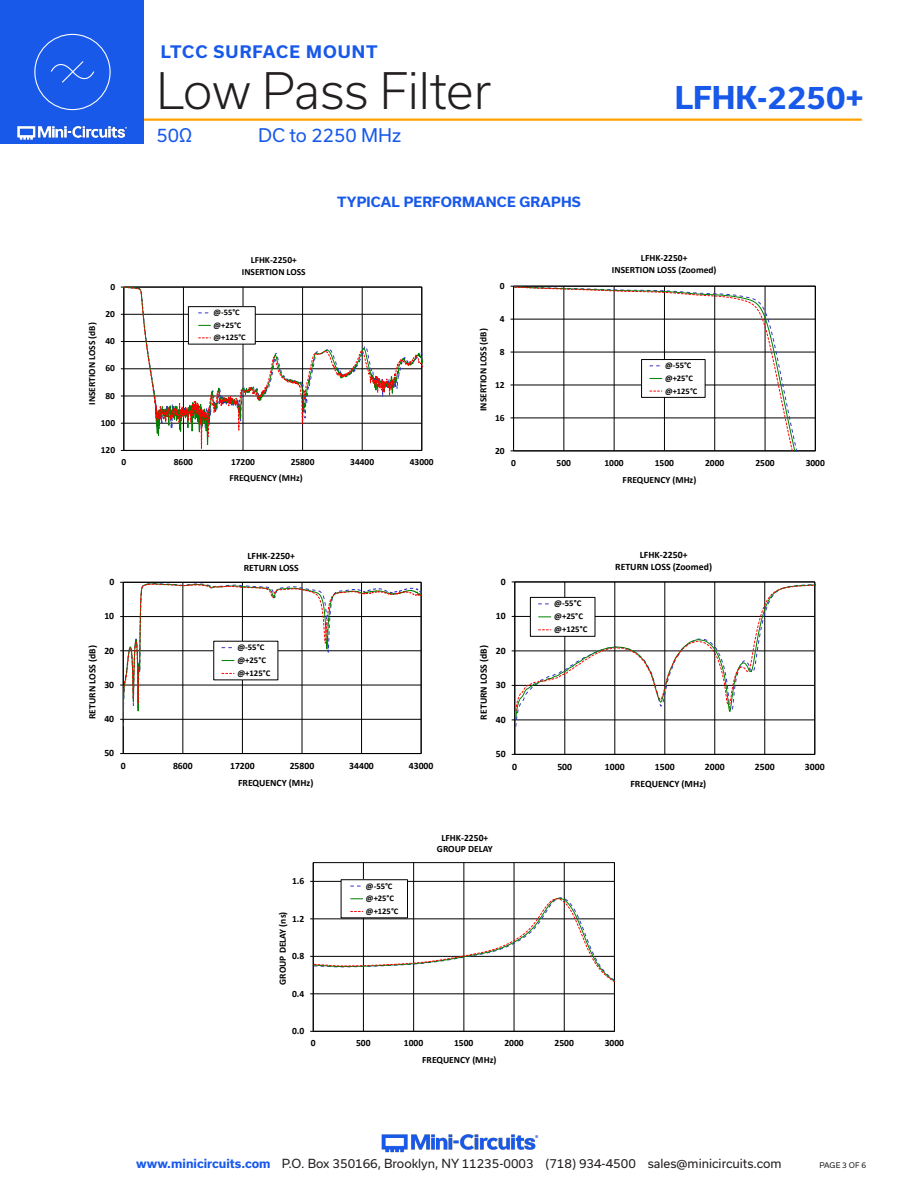
<style>
.page{position:relative;width:918px;height:1188px;background:#fff}
.page>*{position:absolute;margin:0;border:0;box-sizing:border-box;transform-origin:0 0}
.t1{font:300 48px "Usual";color:#231f20}
.t2{font:700 30px "Usual";color:#1859ea}
.t3{font:18px "Usual";color:#1859ea}
.t4{font:700 16.5px "Usual";letter-spacing:.065em;color:#1859ea}
.Blue_Headers{font:700 13.5px "Usual";letter-spacing:.015em;color:#1859ea}
.t5{font:12px "Usual";color:#231f20}
.t6{font:700 9.75px/11.9px "Calibri";color:#000;text-align:center}
.t7{font:700 9.6px/11.7px "Calibri";color:#000;text-align:center}
.t8{font:700 9.45px/11.4px "Calibri";color:#000;text-align:center}
.t9{font:700 8.7px/12.9px "Calibri";color:#000}
.t10{font:700 8.55px/12.6px "Calibri";color:#000}
.t11{font:700 8.4px/12.5px "Calibri";color:#000}
.t12{font:7.5px "Usual";color:#231f20}
.s1{font-weight:700;color:#1859ea}
</style>
<div class="page">
<img style="left:381px;top:1134px;width:158px;height:19px">
<hr style="left:129px;top:118px;width:733px;height:3px;background:#ffa300">
<div style="left:0;top:0;width:144px;height:144px;background:#1859ea"></div>
<img style="left:17px;top:120px;width:128px;height:20px">
<svg style="left:124px;top:287px;width:298px;height:164px"></svg>
<div style="left:188px;top:307px;width:67px;height:37px;background:#fff"></div>
<div style="left:188px;top:306px;width:67px;height:38px;border:1px solid #000"></div>
<hr style="left:514px;top:451px;width:301px;height:1px;background:#000">
<hr style="left:513px;top:286px;width:1px;height:165px;background:#000">
<svg style="left:514px;top:286px;width:302px;height:165px"></svg>
<div style="left:642px;top:360px;width:63px;height:37px;background:#fff"></div>
<div style="left:641px;top:359px;width:64px;height:39px;border:1px solid #000"></div>
<svg style="left:650px;top:378px;width:12px;height:1px"></svg>
<hr style="left:182px;top:582px;width:1px;height:172px;background:#000">
<hr style="left:242px;top:582px;width:1px;height:172px;background:#000">
<hr style="left:302px;top:582px;width:1px;height:172px;background:#000">
<hr style="left:361px;top:582px;width:1px;height:172px;background:#000">
<hr style="left:421px;top:582px;width:1px;height:172px;background:#000">
<hr style="left:123px;top:582px;width:1px;height:172px;background:#000">
<svg style="left:120px;top:582px;width:301px;height:138px"></svg>
<hr style="left:564px;top:582px;width:1px;height:172px;background:#000">
<hr style="left:614px;top:582px;width:1px;height:172px;background:#000">
<hr style="left:664px;top:582px;width:1px;height:172px;background:#000">
<hr style="left:714px;top:582px;width:1px;height:172px;background:#000">
<hr style="left:764px;top:582px;width:1px;height:172px;background:#000">
<hr style="left:515px;top:582px;width:1px;height:172px;background:#000">
<svg style="left:512px;top:582px;width:303px;height:145px"></svg>
<svg style="left:313px;top:863px;width:302px;height:34px"></svg>
<div style="left:341px;top:880px;width:66px;height:38px;background:#fff"></div>
<svg style="left:310px;top:897px;width:305px;height:135px"></svg>
<div style="left:34px;top:34px;width:77px;height:76px;border:1px solid #fff;border-radius:50%"></div>
<svg style="left:50px;top:61px;width:45px;height:22px"></svg>
<p class="t8" style="left:110px;top:281px;width:6px">0</p>
<p class="t8" style="left:106px;top:308px;width:11px">20</p>
<p class="t8" style="left:106px;top:335px;width:11px">40</p>
<p class="t8" style="left:106px;top:363px;width:11px">60</p>
<p class="t8" style="left:106px;top:390px;width:11px">80</p>
<p class="t8" style="left:101px;top:417px;width:16px">100</p>
<p class="t8" style="left:101px;top:444px;width:16px">120</p>
<p class="t8" style="left:86px;top:405px;width:84px;rotate:-90deg">INSERTION LOSS (dB)</p>
<h3 class="t4" style="left:161px;top:42px;width:218px">LTCC SURFACE MOUNT</h3>
<h1 class="t1" style="left:156px;top:63px;width:336px">Low Pass Filter</h1>
<h3 class="t3" style="left:156px;top:125px;width:37px">50Ω</h3>
<h3 class="t3" style="left:258px;top:125px;width:144px">DC to 2250 MHz</h3>
<p class="t8" style="left:242px;top:254px;width:65px">LFHK-2250+<br>INSERTION LOSS</p>
<p class="t11" style="left:214px;top:306px;width:34px">@-55°C @+25°C @+125°C</p>
<p class="Blue_Headers" style="left:337px;top:194px;width:245px">TYPICAL PERFORMANCE GRAPHS</p>
<p class="t8" style="left:500px;top:280px;width:6px">0</p>
<p class="t8" style="left:500px;top:313px;width:6px">4</p>
<p class="t8" style="left:500px;top:346px;width:6px">8</p>
<p class="t8" style="left:495px;top:379px;width:11px">12</p>
<p class="t8" style="left:495px;top:412px;width:11px">16</p>
<p class="t8" style="left:495px;top:445px;width:11px">20</p>
<p class="t8" style="left:478px;top:411px;width:84px;rotate:-90deg">INSERTION LOSS (dB)</p>
<h2 class="t2" style="left:675px;top:80px;width:191px">LFHK-2250+</h2>
<p class="t8" style="left:612px;top:252px;width:106px">LFHK-2250+<br>INSERTION LOSS (Zoomed)</p>
<p class="t10" style="left:665px;top:359px;width:34px">@-55°C @+25°C @+125°C</p>
<p class="t8" style="left:121px;top:456px;width:6px">0</p>
<p class="t8" style="left:174px;top:456px;width:21px">8600</p>
<p class="t8" style="left:231px;top:456px;width:25px">17200</p>
<p class="t8" style="left:291px;top:456px;width:25px">25800</p>
<p class="t8" style="left:350px;top:456px;width:25px">34400</p>
<p class="t8" style="left:410px;top:456px;width:25px">43000</p>
<p class="t8" style="left:511px;top:457px;width:6px">0</p>
<p class="t8" style="left:557px;top:457px;width:16px">500</p>
<p class="t8" style="left:605px;top:457px;width:21px">1000</p>
<p class="t8" style="left:655px;top:457px;width:21px">1500</p>
<p class="t8" style="left:705px;top:457px;width:21px">2000</p>
<p class="t8" style="left:755px;top:457px;width:21px">2500</p>
<p class="t8" style="left:806px;top:457px;width:21px">3000</p>
<p class="t8" style="left:230px;top:472px;width:75px">FREQUENCY (MHz)</p>
<p class="t8" style="left:623px;top:474px;width:75px">FREQUENCY (MHz)</p>
<p class="t6" style="left:244px;top:550px;width:57px">LFHK-2250+<br>RETURN LOSS</p>
<p class="t6" style="left:615px;top:549px;width:98px">LFHK-2250+<br>RETURN LOSS (Zoomed)</p>
<p class="t6" style="left:109px;top:576px;width:6px">0</p>
<p class="t6" style="left:104px;top:610px;width:11px">10</p>
<p class="t6" style="left:104px;top:644px;width:11px">20</p>
<p class="t6" style="left:104px;top:679px;width:11px">30</p>
<p class="t6" style="left:104px;top:713px;width:11px">40</p>
<p class="t6" style="left:104px;top:747px;width:11px">50</p>
<p class="t6" style="left:86px;top:719px;width:75px;rotate:-90deg">RETURN LOSS (dB)</p>
<p class="t9" style="left:237px;top:641px;width:35px">@-55°C @+25°C @+125°C</p>
<p class="t6" style="left:501px;top:575px;width:6px">0</p>
<p class="t6" style="left:496px;top:610px;width:11px">10</p>
<p class="t6" style="left:496px;top:644px;width:11px">20</p>
<p class="t6" style="left:496px;top:679px;width:11px">30</p>
<p class="t6" style="left:496px;top:713px;width:11px">40</p>
<p class="t6" style="left:496px;top:748px;width:11px">50</p>
<p class="t6" style="left:478px;top:720px;width:76px;rotate:-90deg">RETURN LOSS (dB)</p>
<p class="t9" style="left:554px;top:597px;width:35px">@-55°C @+25°C @+125°C</p>
<p class="t6" style="left:121px;top:760px;width:6px">0</p>
<p class="t6" style="left:173px;top:760px;width:21px">8600</p>
<p class="t6" style="left:230px;top:760px;width:26px">17200</p>
<p class="t6" style="left:290px;top:760px;width:26px">25800</p>
<p class="t6" style="left:349px;top:760px;width:26px">34400</p>
<p class="t6" style="left:409px;top:760px;width:26px">43000</p>
<p class="t6" style="left:512px;top:761px;width:6px">0</p>
<p class="t6" style="left:557px;top:761px;width:16px">500</p>
<p class="t6" style="left:605px;top:761px;width:21px">1000</p>
<p class="t6" style="left:655px;top:761px;width:21px">1500</p>
<p class="t6" style="left:705px;top:761px;width:21px">2000</p>
<p class="t6" style="left:755px;top:761px;width:21px">2500</p>
<p class="t6" style="left:805px;top:761px;width:21px">3000</p>
<p class="t6" style="left:238px;top:776px;width:77px">FREQUENCY (MHz)</p>
<p class="t6" style="left:630px;top:777px;width:77px">FREQUENCY (MHz)</p>
<p class="t7" style="left:292px;top:875px;width:14px">1.6</p>
<p class="t7" style="left:277px;top:985px;width:75px;rotate:-90deg">GROUP DELAY (ns)</p>
<p class="t7" style="left:292px;top:912px;width:14px">1.2</p>
<p class="t7" style="left:292px;top:950px;width:14px">0.8</p>
<p class="t7" style="left:292px;top:987px;width:14px">0.4</p>
<p class="t7" style="left:292px;top:1025px;width:14px">0.0</p>
<p class="t10" style="left:366px;top:879px;width:34px">@-55°C @+25°C @+125°C</p>
<p class="t7" style="left:437px;top:831px;width:57px">LFHK-2250+<br>GROUP DELAY</p>
<p class="t7" style="left:311px;top:1037px;width:6px">0</p>
<p class="t7" style="left:356px;top:1037px;width:16px">500</p>
<p class="t7" style="left:404px;top:1037px;width:21px">1000</p>
<p class="t7" style="left:454px;top:1037px;width:21px">1500</p>
<p class="t7" style="left:504px;top:1037px;width:21px">2000</p>
<p class="t7" style="left:555px;top:1037px;width:21px">2500</p>
<p class="t7" style="left:605px;top:1037px;width:21px">3000</p>
<p class="t7" style="left:422px;top:1054px;width:76px">FREQUENCY (MHz)</p>
<p class="t5" style="left:136px;top:1157px;width:647px"><span class="s1">www.minicircuits.com</span> P.O. Box 350166, Brooklyn, NY 11235-0003 (718) 934-4500 sales@minicircuits.com</p>
<p class="t12" style="left:819px;top:1161px;width:48px">PAGE 3 OF 6</p>
</div>
